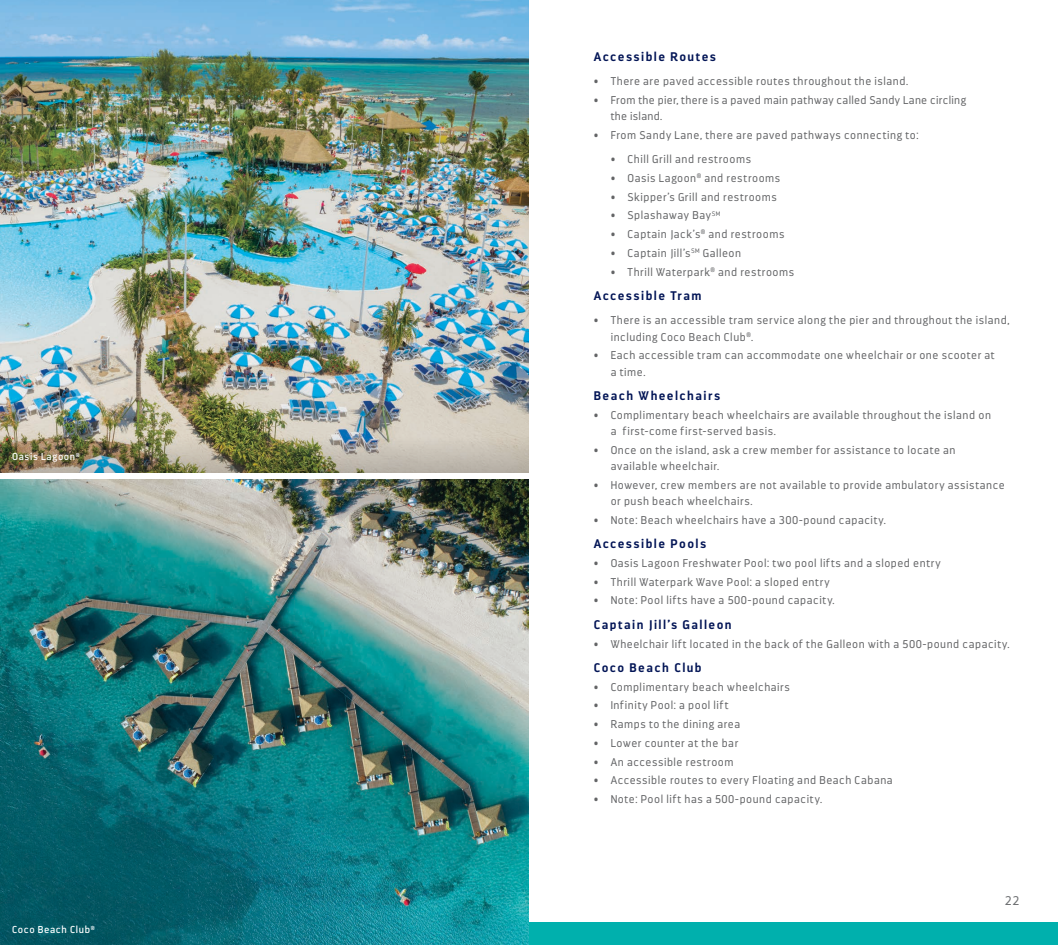
<style>
.page{position:relative;width:1058px;height:945px;background:#fff}
.page>*{position:absolute;margin:0;border:0;box-sizing:border-box;transform-origin:0 0}
.t1{font:700 12.5px "Darwin";letter-spacing:.115em;color:#031556}
.t2{font:300 12.5px "Darwin";color:#6d6f71}
.t3{font:300 11.25px/16.2px "Darwin";letter-spacing:.05em;color:#636466}
.t4{font:300 11.25px/16.2px "Darwin";letter-spacing:.03em;color:#636466}
.t5{font:10px "Darwin";letter-spacing:.065em;color:#fff}
</style>
<div class="page">
<img style="left:0;top:480px;width:529px;height:465px">
<img style="left:0;top:0;width:529px;height:436px">
<div style="left:529px;top:922px;width:529px;height:23px;background:#00b0ad"></div>
<img style="left:0;top:436px;width:529px;height:36px">
<p class="t5" style="left:12px;top:451px;width:69px">Oasis Lagoon<sup>®</sup></p>
<p class="t5" style="left:12px;top:923px;width:84px">Coco Beach Club<sup>®</sup></p>
<p class="t1" style="left:594px;top:49px;width:124px">Accessible Routes</p>
<p class="t3" style="left:594px;top:73px;width:316px">• There are paved accessible routes throughout the island.</p>
<p class="t4" style="left:610px;top:92px;width:357px;text-indent:-17px">• From the pier, there is a paved main pathway called Sandy Lane circling the island.</p>
<p class="t3" style="left:594px;top:127px;width:326px">• From Sandy Lane, there are paved pathways connecting to:</p>
<p class="t3" style="left:610px;top:151px;width:142px">• Chill Grill and restrooms</p>
<p class="t3" style="left:610px;top:170px;width:171px">• Oasis Lagoon<sup>®</sup> and restrooms</p>
<p class="t3" style="left:610px;top:189px;width:168px">• Skipper’s Grill and restrooms</p>
<p class="t3" style="left:610px;top:207px;width:111px">• Splashaway Bay<sup>SM</sup></p>
<p class="t3" style="left:610px;top:226px;width:175px">• Captain Jack’s<sup>®</sup> and restrooms</p>
<p class="t3" style="left:610px;top:245px;width:132px">• Captain Jill’s<sup>SM</sup> Galleon</p>
<p class="t3" style="left:610px;top:264px;width:185px">• Thrill Waterpark<sup>®</sup> and restrooms</p>
<p class="t1" style="left:594px;top:288px;width:109px">Accessible Tram</p>
<p class="t3" style="left:610px;top:312px;width:400px;text-indent:-17px">• There is an accessible tram service along the pier and throughout the island, including Coco Beach Club<sup>®</sup>.</p>
<p class="t3" style="left:610px;top:347px;width:385px;text-indent:-17px">• Each accessible tram can accommodate one wheelchair or one scooter at a time.</p>
<p class="t1" style="left:594px;top:388px;width:128px">Beach Wheelchairs</p>
<p class="t3" style="left:610px;top:407px;width:382px;text-indent:-17px">• Complimentary beach wheelchairs are available throughout the island on a first-come first-served basis.</p>
<p class="t3" style="left:610px;top:442px;width:346px;text-indent:-17px">• Once on the island, ask a crew member for assistance to locate an available wheelchair.</p>
<p class="t3" style="left:610px;top:477px;width:395px;text-indent:-17px">• However, crew members are not available to provide ambulatory assistance or push beach wheelchairs.</p>
<p class="t3" style="left:594px;top:512px;width:293px">• Note: Beach wheelchairs have a 300-pound capacity.</p>
<p class="t1" style="left:594px;top:536px;width:114px">Accessible Pools</p>
<p class="t3" style="left:594px;top:555px;width:348px">• Oasis Lagoon Freshwater Pool: two pool lifts and a sloped entry</p>
<p class="t3" style="left:594px;top:574px;width:237px">• Thrill Waterpark Wave Pool: a sloped entry</p>
<p class="t3" style="left:594px;top:592px;width:242px">• Note: Pool lifts have a 500-pound capacity.</p>
<p class="t1" style="left:594px;top:617px;width:139px">Captain Jill’s Galleon</p>
<p class="t3" style="left:594px;top:636px;width:417px">• Wheelchair lift located in the back of the Galleon with a 500-pound capacity.</p>
<p class="t1" style="left:594px;top:660px;width:109px">Coco Beach Club</p>
<p class="t3" style="left:594px;top:679px;width:197px">• Complimentary beach wheelchairs</p>
<p class="t3" style="left:594px;top:697px;width:136px">• Infinity Pool: a pool lift</p>
<p class="t3" style="left:594px;top:716px;width:148px">• Ramps to the dining area</p>
<p class="t3" style="left:594px;top:735px;width:146px">• Lower counter at the bar</p>
<p class="t3" style="left:594px;top:754px;width:141px">• An accessible restroom</p>
<p class="t3" style="left:594px;top:772px;width:300px">• Accessible routes to every Floating and Beach Cabana</p>
<p class="t3" style="left:594px;top:791px;width:230px">• Note: Pool lift has a 500-pound capacity.</p>
<p class="t2" style="left:1004px;top:893px;width:16px">22</p>
</div>
